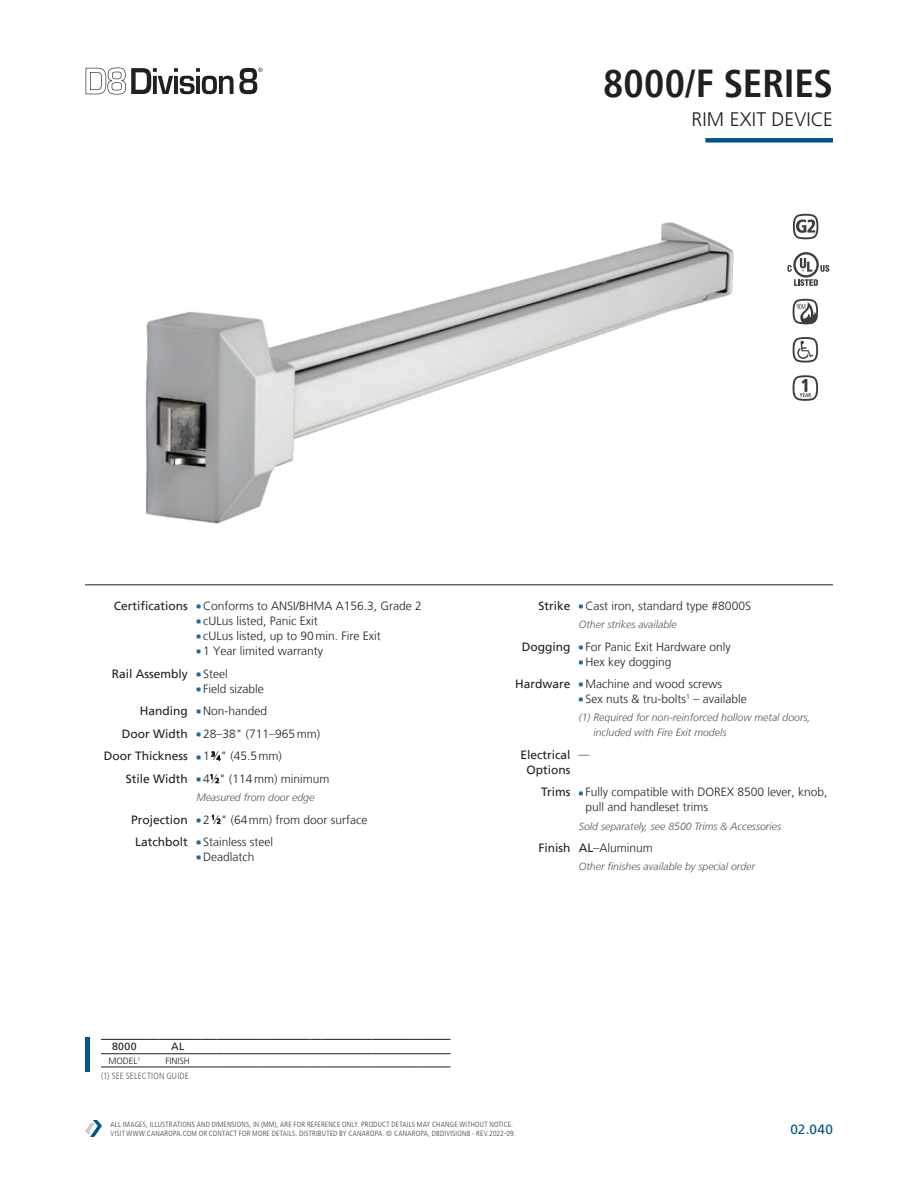
<style>
.page{position:relative;width:918px;height:1188px;background:#fff}
.page>*{position:absolute;margin:0;border:0;box-sizing:border-box;transform-origin:0 0}
.t1{font:700 condensed 39px "Frutiger LT";letter-spacing:-.005em;color:#231f20}
.t2{font:300 19.5px "Frutiger LT";letter-spacing:.005em;color:#231f20}
.t3{font:13.5px "Frutiger LT";color:#00568a}
.t4{font:300 12px/22.5px "Frutiger LT";color:#231f20}
.t5{font:12px/15px "Frutiger LT";color:#231f20;text-align:center}
.t6{font:italic 300 10.5px/15px "Frutiger LT";color:#57585a}
.t7{font:10.5px "Frutiger LT";letter-spacing:.04em;color:#231f20}
.t8{font:10.5px "Frutiger LT";color:#57585a}
.t9{font:300 condensed 9px "Frutiger LT";letter-spacing:.025em;color:#57585a}
.t10{font:300 9px "Frutiger LT";color:#231f20}
.t11{font:300 condensed 7.5px/9px "Frutiger LT";letter-spacing:.025em;color:#3e3e3f}
.s1{font-weight:400}
.s2{color:#1f6b9c}
.s3{font-weight:300}
.s4{font-weight:300;font-size:6.6px}
.s5{font-size:6.6px}
</style>
<div class="page">
<svg style="left:85px;top:1120px;width:17px;height:17px"></svg>
<svg style="left:793px;top:214px;width:25px;height:25px"></svg>
<svg style="left:793px;top:337px;width:25px;height:26px"></svg>
<svg style="left:787px;top:252px;width:42px;height:34px"></svg>
<svg style="left:793px;top:299px;width:25px;height:25px"></svg>
<svg style="left:793px;top:375px;width:25px;height:26px"></svg>
<hr style="left:101px;top:1039px;width:47px;height:1px;background:#231f20">
<hr style="left:159px;top:1039px;width:38px;height:1px;background:#231f20">
<svg style="left:197px;top:1039px;width:20px;height:1px"></svg>
<hr style="left:217px;top:1039px;width:42px;height:1px;background:#231f20">
<hr style="left:270px;top:1039px;width:40px;height:1px;background:#231f20">
<hr style="left:321px;top:1039px;width:41px;height:1px;background:#231f20">
<hr style="left:373px;top:1039px;width:40px;height:1px;background:#231f20">
<svg style="left:413px;top:1039px;width:37px;height:1px"></svg>
<hr style="left:101px;top:1053px;width:47px;height:1px;background:#231f20">
<hr style="left:159px;top:1053px;width:38px;height:1px;background:#231f20">
<svg style="left:197px;top:1053px;width:20px;height:1px"></svg>
<hr style="left:217px;top:1053px;width:42px;height:1px;background:#231f20">
<hr style="left:270px;top:1053px;width:40px;height:1px;background:#231f20">
<hr style="left:321px;top:1053px;width:41px;height:1px;background:#231f20">
<hr style="left:373px;top:1053px;width:40px;height:1px;background:#231f20">
<svg style="left:413px;top:1053px;width:37px;height:1px"></svg>
<hr style="left:101px;top:1067px;width:47px;height:1px;background:#231f20">
<hr style="left:159px;top:1067px;width:38px;height:1px;background:#231f20">
<svg style="left:197px;top:1067px;width:20px;height:1px"></svg>
<hr style="left:217px;top:1067px;width:42px;height:1px;background:#231f20">
<hr style="left:270px;top:1067px;width:40px;height:1px;background:#231f20">
<hr style="left:321px;top:1067px;width:41px;height:1px;background:#231f20">
<hr style="left:373px;top:1067px;width:40px;height:1px;background:#231f20">
<svg style="left:413px;top:1067px;width:37px;height:1px"></svg>
<hr style="left:85px;top:1037px;width:4px;height:34px;background:#00568a">
<hr style="left:85px;top:584px;width:748px;height:1px;background:#231f20">
<div style="left:705px;top:138px;width:128px;height:5px;background:#00568a"></div>
<img style="left:145px;top:222px;width:589px;height:302px">
<svg style="left:86px;top:68px;width:177px;height:27px"></svg>
<h1 class="t1" style="left:603px;top:60px;width:231px">8000/F SERIES</h1>
<h2 class="t2" style="left:692px;top:108px;width:143px">RIM EXIT DEVICE</h2>
<p class="t4" style="left:114px;top:595px;width:310px"><span class="s1">Certifications</span> <span class="s2">•</span> Conforms to ANSI/BHMA A156.3, Grade 2</p>
<p class="t4" style="left:196px;top:610px;width:123px"><span class="s2">•</span> cULus listed, Panic Exit</p>
<p class="t4" style="left:196px;top:625px;width:186px"><span class="s2">•</span> cULus listed, up to 90min. Fire Exit</p>
<p class="t4" style="left:112px;top:640px;width:213px;text-indent:85px"><span class="s2">•</span> 1 Year limited warranty<br><span class="s1">Rail Assembly</span> <span class="s2">•</span> Steel</p>
<p class="t4" style="left:196px;top:677px;width:69px"><span class="s2">•</span> Field sizable</p>
<p class="t4" style="left:140px;top:700px;width:129px"><span class="s1">Handing</span> <span class="s2">•</span> Non-handed</p>
<p class="t4" style="left:122px;top:723px;width:200px"><span class="s1">Door Width</span> <span class="s2">•</span> 28–38" (711–965mm)</p>
<p class="t5" style="left:104px;top:749px;width:180px">Door Thickness <span class="s2">•</span> <span class="s3">1</span> <sup>3</sup><span class="s3">⁄</span><span class="s4">4</span><span class="s3">" (45.5mm)</span></p>
<p class="t4" style="left:126px;top:768px;width:205px"><span class="s1">Stile Width</span> <span class="s2">•</span> 4<sup>1</sup>⁄<span class="s5">2</span>" (114mm) minimum</p>
<p class="t6" style="left:196px;top:790px;width:119px">Measured from door edge</p>
<p class="t4" style="left:135px;top:808px;width:234px;text-indent:-4px"><span class="s1">Projection</span> <span class="s2">•</span> 2 <sup>1</sup>⁄<span class="s5">2</span>" (64mm) from door surface<br><span class="s1">Latchbolt</span> <span class="s2">•</span> Stainless steel</p>
<p class="t4" style="left:196px;top:846px;width:60px"><span class="s2">•</span> Deadlatch</p>
<p class="t7" style="left:112px;top:1041px;width:26px">8000</p>
<p class="t7" style="left:171px;top:1041px;width:15px">AL</p>
<p class="t10" style="left:108px;top:1056px;width:33px">MODEL<sup>1</sup></p>
<p class="t10" style="left:165px;top:1056px;width:26px">FINISH</p>
<p class="t9" style="left:101px;top:1070px;width:89px">(1) SEE SELECTION GUIDE</p>
<p class="t4" style="left:538px;top:595px;width:214px"><span class="s1">Strike</span> <span class="s2">•</span> Cast iron, standard type #8000S</p>
<p class="t6" style="left:579px;top:617px;width:99px">Other strikes available</p>
<p class="t4" style="left:522px;top:636px;width:211px"><span class="s1">Dogging</span> <span class="s2">•</span> For Panic Exit Hardware only</p>
<p class="t4" style="left:515px;top:651px;width:209px;text-indent:64px"><span class="s2">•</span> Hex key dogging<br><span class="s1">Hardware</span> <span class="s2">•</span> Machine and wood screws</p>
<p class="t4" style="left:579px;top:688px;width:169px"><span class="s2">•</span> Sex nuts &amp; tru-bolts<sup>1</sup> – available</p>
<p class="t6" style="left:593px;top:710px;width:219px;text-indent:-15px">(1) Required for non-reinforced hollow metal doors, included with Fire Exit models</p>
<p class="t5" style="left:520px;top:747px;width:52px">Electrical<br>Options</p>
<p class="t8" style="left:579px;top:748px;width:12px">—</p>
<p class="t4" style="left:586px;top:785px;width:244px;line-height:15px;text-indent:-44px"><span class="s1">Trims</span> <span class="s2">•</span> Fully compatible with DOREX 8500 lever, knob, pull and handleset trims</p>
<p class="t6" style="left:579px;top:819px;width:204px">Sold separately, see 8500 Trims &amp; Accessories</p>
<p class="t4" style="left:538px;top:837px;width:116px"><span class="s1">Finish AL</span>–Aluminum</p>
<p class="t6" style="left:579px;top:859px;width:178px">Other finishes available by special order</p>
<p class="t11" style="left:111px;top:1120px;width:407px">ALL IMAGES, ILLUSTRATIONS AND DIMENSIONS, IN (MM), ARE FOR REFERENCE ONLY. PRODUCT DETAILS MAY CHANGE WITHOUT NOTICE.<br>VISIT WWW.CANAROPA.COM OR CONTACT FOR MORE DETAILS. DISTRIBUTED BY CANAROPA. © CANAROPA, D8DIVISION8 - REV.2022-09.</p>
<p class="t3" style="left:790px;top:1121px;width:44px">02.040</p>
</div>
